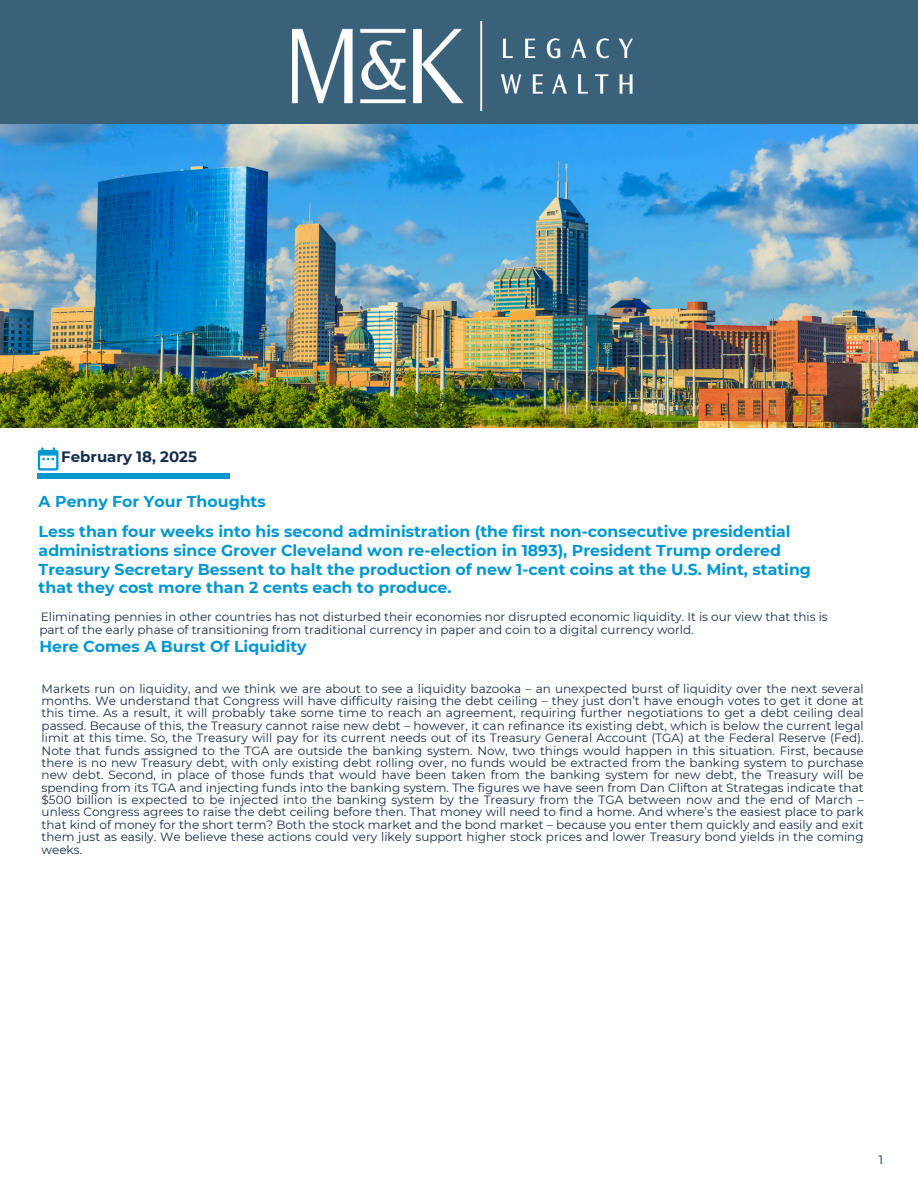
<style>
.page{position:relative;width:918px;height:1188px;background:#fff}
.page>*{position:absolute;margin:0;border:0;box-sizing:border-box;transform-origin:0 0}
.t1{font:700 15.75px/18.6px "Montserrat";color:#0097ce}
.t2{font:700 15px "Montserrat";color:#162d4a}
.t3{font:12px/12.3px "Montserrat";color:#152d4a;text-align:justify}
.t4{font:12px "Montserrat";color:#00182f}
</style>
<div class="page">
<svg style="left:38px;top:448px;width:21px;height:23px"></svg>
<hr style="left:38px;top:474px;width:192px;height:4px;background:#0097ce">
<div style="left:0;top:0;width:918px;height:332px;background:#3a617a"></div>
<img style="left:292px;top:22px;width:340px;height:89px">
<img style="left:0;top:125px;width:918px;height:303px">
<p class="t2" style="left:61px;top:448px;width:137px">February 18, 2025</p>
<p class="t1" style="left:39px;top:486px;width:754px;line-height:30.3px">A Penny For Your Thoughts<br>Less than four weeks into his second administration (the first non-consecutive presidential</p>
<p class="t1" style="left:39px;top:541px;width:774px">administrations since Grover Cleveland won re-election in 1893), President Trump ordered<br>Treasury Secretary Bessent to halt the production of new 1-cent coins at the U.S. Mint, stating that they cost more than 2 cents each to produce.</p>
<p class="t3" style="left:41px;top:610px;width:788px">Eliminating pennies in other countries has not disturbed their economies nor disrupted economic liquidity. It is our view that this is</p>
<p class="t3" style="left:39px;top:623px;width:656px">part of the early phase of transitioning from traditional currency in paper and coin to a digital currency world.</p>
<p class="t1" style="left:39px;top:637px;width:269px">Here Comes A Burst Of Liquidity</p>
<p class="t3" style="left:42px;top:682px;width:824px">Markets run on liquidity, and we think we are about to see a liquidity bazooka – an unexpected burst of liquidity over the next several months. We understand that Congress will have difficulty raising the debt ceiling – they just don’t have enough votes to get it done at this time. As a result, it will probably take some time to reach an agreement, requiring further negotiations to get a debt ceiling deal passed. Because of this, the Treasury cannot raise new debt – however, it can refinance its existing debt, which is below the current legal limit at this time. So, the Treasury will pay for its current needs out of its Treasury General Account (TGA) at the Federal Reserve (Fed).<br>Note that funds assigned to the TGA are outside the banking system. Now, two things would happen in this situation. First, because there is no new Treasury debt, with only existing debt rolling over, no funds would be extracted from the banking system to purchase new debt. Second, in place of those funds that would have been taken from the banking system for new debt, the Treasury will be spending from its TGA and injecting funds into the banking system. The figures we have seen from Dan Clifton at Strategas indicate that $500 billion is expected to be injected into the banking system by the Treasury from the TGA between now and the end of March – unless Congress agrees to raise the debt ceiling before then. That money will need to find a home. And where’s the easiest place to park that kind of money for the short term? Both the stock market and the bond market – because you enter them quickly and easily and exit them just as easily. We believe these actions could very likely support higher stock prices and lower Treasury bond yields in the coming weeks.</p>
<p class="t4" style="left:879px;top:1153px;width:6px">1</p>
</div>
